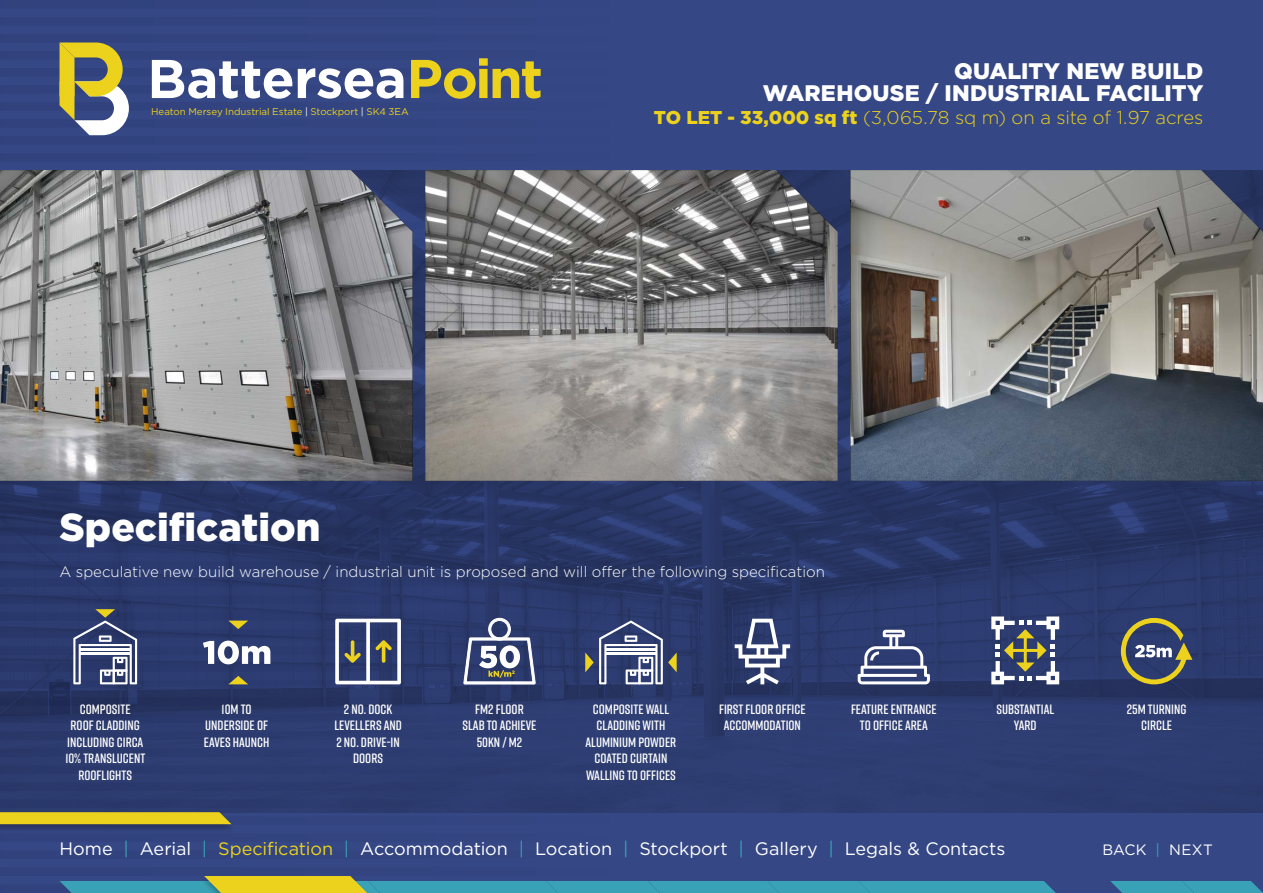
<style>
.page{position:relative;width:1263px;height:893px;background:#354784}
.page>*{position:absolute;margin:0;border:0;box-sizing:border-box;transform-origin:0 0}
.t1{font:700 54.45px "Gotham";letter-spacing:-.02em;color:#fff}
.t2{font:900 39px "Gotham";color:#fff}
.t3{font:900 22.5px/22.5px "Gotham";letter-spacing:.005em;color:#fff;text-align:right}
.t4{font:300 18.45px "Gotham";letter-spacing:-.01em;color:#ecd21c}
.t5{font:18px "Gotham";color:#fff}
.t6{font:300 15px "Gotham";color:#fff}
.t7{font:15px "Gotham";letter-spacing:.015em;color:#fff}
.t8{font:600 13.5px/16.5px "Rift";color:#fff;text-align:center}
.t9{font:9.75px "Gotham";color:#ecd21c}
.s1{color:#ecd21c}
.s2{color:#fff}
.s3{font-weight:900}
.s4{color:#39a2b6}
</style>
<div class="page">
<img style="left:0;top:170px;width:1263px;height:642px">
<img style="left:0;top:170px;width:412px;height:311px">
<img style="left:425px;top:170px;width:413px;height:311px">
<img style="left:850px;top:170px;width:413px;height:311px">
<svg style="left:1110px;top:881px;width:153px;height:12px"></svg>
<svg style="left:73px;top:609px;width:64px;height:75px"></svg>
<svg style="left:585px;top:620px;width:92px;height:64px"></svg>
<svg style="left:335px;top:619px;width:66px;height:65px"></svg>
<svg style="left:735px;top:619px;width:55px;height:65px"></svg>
<svg style="left:858px;top:630px;width:72px;height:54px"></svg>
<svg style="left:463px;top:618px;width:73px;height:77px"></svg>
<svg style="left:203px;top:641px;width:67px;height:23px"></svg>
<svg style="left:228px;top:621px;width:20px;height:8px"></svg>
<svg style="left:228px;top:676px;width:20px;height:8px"></svg>
<svg style="left:1121px;top:618px;width:71px;height:66px"></svg>
<svg style="left:991px;top:616px;width:68px;height:68px"></svg>
<hr style="left:1024px;top:635px;width:3px;height:30px;background:#ecd21c">
<hr style="left:1010px;top:649px;width:30px;height:3px;background:#ecd21c">
<div style="left:0;top:812px;width:235px;height:21px;background:#000;opacity:.25"></div>
<svg style="left:0;top:812px;width:231px;height:12px"></svg>
<svg style="left:60px;top:43px;width:69px;height:92px"></svg>
<svg style="left:60px;top:876px;width:996px;height:17px"></svg>
<h1 class="t1" style="left:147px;top:47px;width:397px">Battersea<span class="s1">Point</span></h1>
<p class="t9" style="left:151px;top:107px;width:259px">Heaton Mersey Industrial Estate <span class="s2">|</span> Stockport <span class="s2">|</span> SK4 3EA</p>
<h3 class="t3" style="left:763px;top:59px;width:442px">QUALITY NEW BUILD<br>WAREHOUSE / INDUSTRIAL FACILITY</h3>
<h3 class="t4" style="left:654px;top:107px;width:551px"><span class="s3">TO LET - 33,000 sq ft</span> (3,065.78 sq m) on a site of 1.97 acres</h3>
<h2 class="t2" style="left:60px;top:505px;width:262px">Specification</h2>
<p class="t6" style="left:60px;top:564px;width:767px">A speculative new build warehouse / industrial unit is proposed and will offer the following specification</p>
<p class="t8" style="left:65px;top:700px;width:81px">COMPOSITE<br>ROOF CLADDING<br>INCLUDING CIRCA<br>10% TRANSLUCENT<br>ROOFLIGHTS</p>
<p class="t8" style="left:585px;top:700px;width:92px">COMPOSITE WALL<br>CLADDING WITH<br>ALUMINIUM POWDER<br>COATED CURTAIN<br>WALLING TO OFFICES</p>
<p class="t8" style="left:204px;top:700px;width:67px">10M TO<br>UNDERSIDE OF<br>EAVES HAUNCH</p>
<p class="t8" style="left:1127px;top:700px;width:61px">25M TURNING<br>CIRCLE</p>
<p class="t8" style="left:334px;top:700px;width:69px">2 NO. DOCK<br>LEVELLERS AND<br>2 NO. DRIVE-IN<br>DOORS</p>
<p class="t8" style="left:719px;top:700px;width:88px">FIRST FLOOR OFFICE<br>ACCOMMODATION</p>
<p class="t8" style="left:851px;top:700px;width:87px">FEATURE ENTRANCE<br>TO OFFICE AREA</p>
<p class="t8" style="left:462px;top:700px;width:76px">FM2 FLOOR<br>SLAB TO ACHIEVE<br>50KN / M2</p>
<p class="t8" style="left:996px;top:700px;width:59px">SUBSTANTIAL<br>YARD</p>
<h3 class="t5" style="left:60px;top:838px;width:947px">Home <span class="s4">|</span> Aerial <span class="s4">|</span> <span class="s1">Specification</span> <span class="s4">|</span> Accommodation <span class="s4">|</span> Location <span class="s4">|</span> Stockport <span class="s4">|</span> Gallery <span class="s4">|</span> Legals &amp; Contacts</h3>
<p class="t7" style="left:1102px;top:841px;width:112px">BACK <span class="s4">|</span> NEXT</p>
</div>
